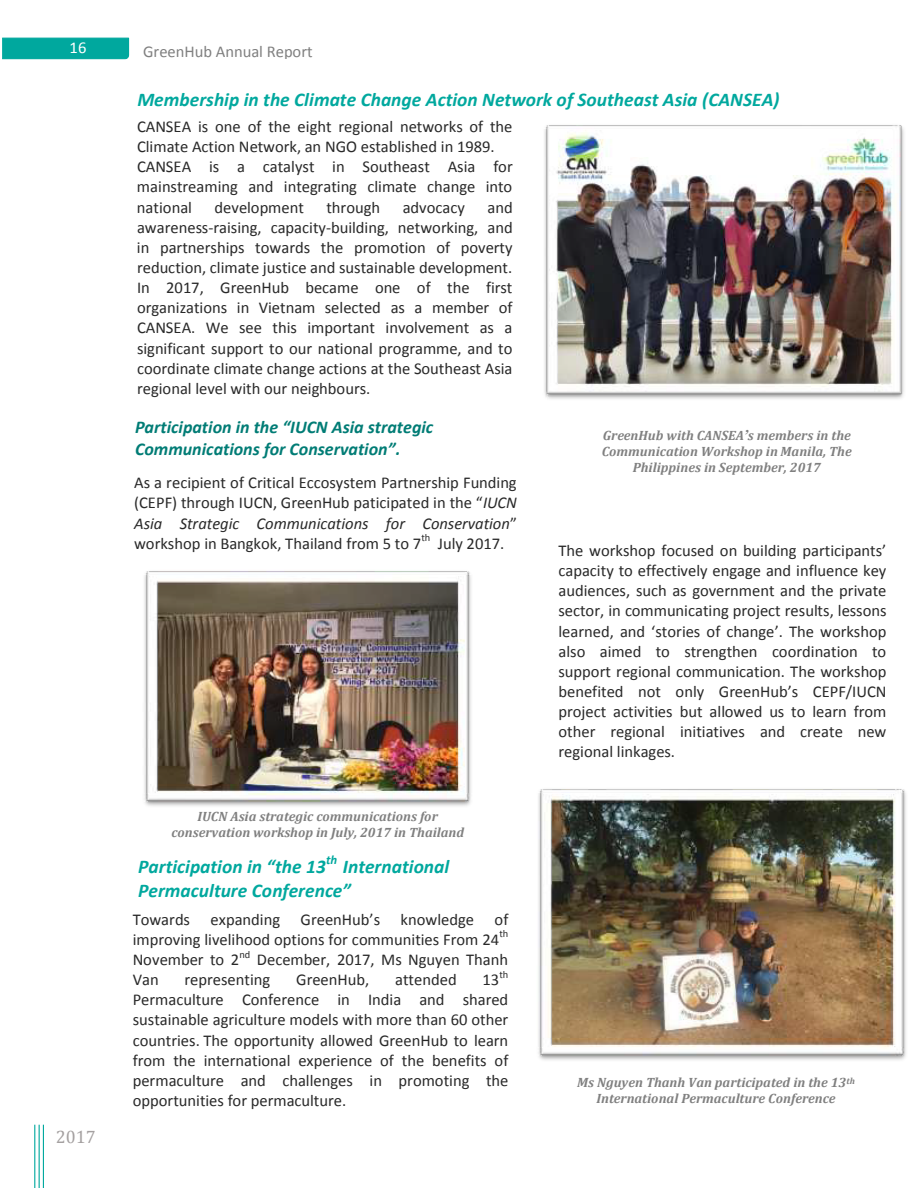
<style>
.page{position:relative;width:918px;height:1188px;background:#fff}
.page>*{position:absolute;margin:0;border:0;box-sizing:border-box;transform-origin:0 0}
.t1{font:italic 700 19.5px/23.9px "Calibri";color:#00a89e}
.t2{font:italic 700 18px/21.9px "Calibri";color:#007c75}
.t3{font:18px "Cambria";color:#a4a0a0}
.t4{font:16.65px "Calibri";color:#292929}
.t5{font:16.5px/20.1px "Calibri";color:#292929;text-align:justify}
.t6{font:16.5px "Calibri";color:#808080}
.t7{font:16.5px "Calibri";color:#fff}
.t8{font:italic 700 13.5px/15.9px "Cambria";color:#808080;text-align:center}
.t9{font:italic 700 12.75px "Calibri";color:#00a89e}
.t10{font:10.5px "Calibri";letter-spacing:-.005em;color:#292929}
.s1{font-style:italic}
.s2{font-family:"Georgia"}
</style>
<div class="page">
<svg style="left:2px;top:37px;width:128px;height:23px;background:#17b0a7"></svg>
<img style="left:59px;top:37px;width:62px;height:18px">
<hr style="left:34px;top:1125px;width:1px;height:63px;background:#00a89e">
<img style="left:35px;top:1159px;width:9px;height:29px">
<img style="left:544px;top:125px;width:360px;height:274px">
<img style="left:538px;top:789px;width:368px;height:271px">
<img style="left:144px;top:571px;width:327px;height:235px">
<img style="left:34px;top:1125px;width:10px;height:34px">
<p class="t7" style="left:70px;top:37px;width:18px">16</p>
<p class="t6" style="left:143px;top:41px;width:171px">GreenHub Annual Report</p>
<p class="t1" style="left:137px;top:88px;width:644px">Membership in the Climate Change Action Network of Southeast Asia (CANSEA)</p>
<p class="t5" style="left:137px;top:116px;width:377px;text-align:left">CANSEA is one of the eight regional networks of the Climate Action Network, an NGO established in 1989.<br>CANSEA is a catalyst in Southeast Asia for mainstreaming and integrating climate change into national</p>
<p class="t5" style="left:215px;top:197px;width:91px">development</p>
<p class="t5" style="left:326px;top:197px;width:55px">through</p>
<p class="t5" style="left:403px;top:197px;width:64px">advocacy</p>
<p class="t5" style="left:137px;top:197px;width:377px;text-indent:350px">and awareness-raising, capacity-building, networking, and in partnerships towards the promotion of poverty reduction, climate justice and sustainable development.<br>In 2017, GreenHub became one of the first organizations in Vietnam selected as a member of CANSEA. We see this important involvement as a significant support to our national programme, and to coordinate climate change actions at the Southeast Asia regional level with our neighbours.</p>
<p class="t2" style="left:135px;top:416px;width:300px">Participation in the “IUCN Asia strategic<br>Communications for Conservation”.</p>
<p class="t5" style="left:134px;top:473px;width:384px">As a recipient of Critical Eccosystem Partnership Funding (CEPF) through IUCN, GreenHub paticipated in the “<span class="s1">IUCN Asia Strategic Communications for Conservation</span>” workshop in Bangkok, Thailand from 5 to 7</p>
<p class="t10" style="left:421px;top:531px;width:10px">th</p>
<p class="t5" style="left:438px;top:533px;width:68px">July 2017.</p>
<p class="t3" style="left:56px;top:1126px;width:41px">2017</p>
<p class="t8" style="left:171px;top:808px;width:294px">IUCN Asia strategic communications for conservation workshop in July, 2017 in Thailand</p>
<p class="t1" style="left:138px;top:855px;width:189px">Participation in “the 13</p>
<p class="t9" style="left:326px;top:852px;width:13px">th</p>
<p class="t1" style="left:138px;top:855px;width:312px;text-indent:205px">International<br>Permaculture Conference”</p>
<p class="t5" style="left:133px;top:909px;width:377px">Towards expanding GreenHub’s knowledge of improving livelihood options for communities From 24</p>
<p class="t10" style="left:499px;top:927px;width:10px">th</p>
<p class="t5" style="left:133px;top:950px;width:108px">November to 2</p>
<p class="t10" style="left:239px;top:947px;width:12px">nd</p>
<p class="t5" style="left:257px;top:950px;width:253px">December, 2017, Ms Nguyen Thanh</p>
<p class="t5" style="left:133px;top:970px;width:28px">Van</p>
<p class="t5" style="left:185px;top:970px;width:87px">representing</p>
<p class="t5" style="left:296px;top:970px;width:75px">GreenHub,</p>
<p class="t5" style="left:395px;top:970px;width:63px">attended</p>
<p class="t5" style="left:483px;top:970px;width:18px">13</p>
<p class="t10" style="left:499px;top:968px;width:10px">th</p>
<p class="t5" style="left:133px;top:990px;width:377px">Permaculture Conference in India and shared sustainable agriculture models with more than 60 other countries. The opportunity allowed GreenHub to learn from the international experience of the benefits of permaculture and challenges in promoting the opportunities for permaculture.</p>
<p class="t8" style="left:602px;top:427px;width:251px">GreenHub with CANSEA<span class="s2">’</span>s members in the<br>Communication Workshop in Manila, The<br>Philippines in September, 2017</p>
<p class="t5" style="left:558px;top:540px;width:330px">The workshop focused on building participants’ capacity to effectively engage and influence key audiences, such as government and the private</p>
<p class="t4" style="left:558px;top:600px;width:330px">sector, in communicating project results, lessons</p>
<p class="t5" style="left:558px;top:621px;width:330px">learned, and ‘stories of change’. The workshop also aimed to strengthen coordination to support regional communication. The workshop benefited not only GreenHub’s CEPF/IUCN project activities but allowed us to learn from other regional initiatives and create new regional linkages.</p>
<p class="t8" style="left:577px;top:1074px;width:279px">Ms Nguyen Thanh Van participated in the 13<sup>th<br></sup>International Permaculture Conference</p>
</div>
